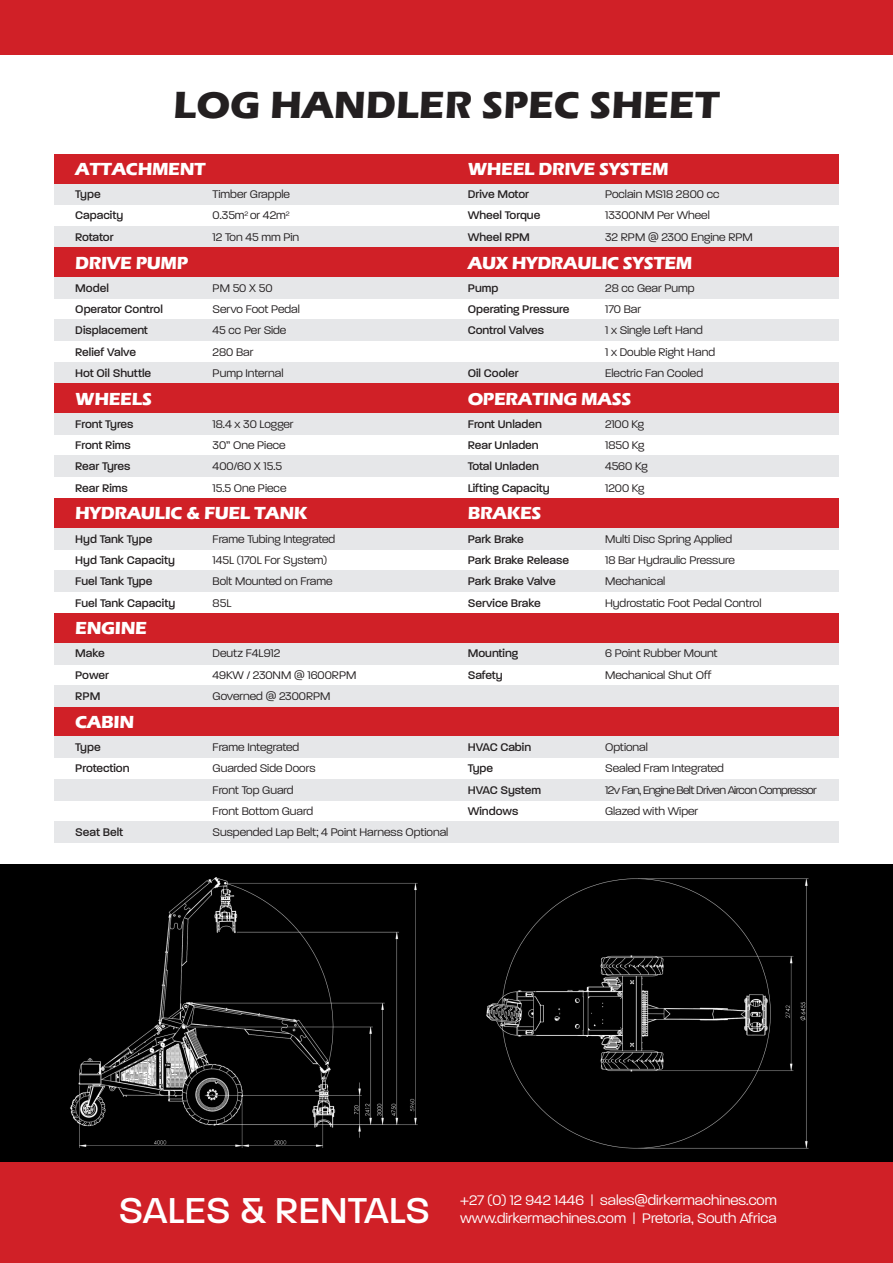
<style>
.page{position:relative;width:893px;height:1263px;background:#fff}
.page>*{position:absolute;margin:0;border:0;box-sizing:border-box;transform-origin:0 0}
.t1{font:700 39px "Eras ITC";color:#231f20}
.t2{font:500 39px "Paralucent";color:#fff}
.t3{font:700 18px "Eras ITC";letter-spacing:-.02em;color:#fff}
.t4{font:300 15px "Paralucent";color:#fff}
.t5{font:300 12px "Paralucent";color:#231f20}
.t6{font:500 12px "Paralucent";color:#231f20}
.t7{font:300 12px "Paralucent";letter-spacing:-.045em;color:#231f20}
.t8{font:500 12px "Paralucent";letter-spacing:-.02em;color:#231f20}
</style>
<div class="page">
<div style="left:54px;top:821px;width:785px;height:22px;background:#e6e7e9"></div>
<div style="left:0;top:1161px;width:893px;height:102px;background:#d02027"></div>
<div style="left:0;top:864px;width:893px;height:297px;background:#000"></div>
<img style="left:70px;top:877px;width:739px;height:272px">
<div style="left:54px;top:226px;width:785px;height:21px;background:#e6e7e9"></div>
<div style="left:54px;top:320px;width:785px;height:21px;background:#e6e7e9"></div>
<div style="left:54px;top:456px;width:785px;height:21px;background:#e6e7e9"></div>
<div style="left:54px;top:571px;width:785px;height:21px;background:#e6e7e9"></div>
<div style="left:54px;top:362px;width:785px;height:21px;background:#e6e7e9"></div>
<div style="left:54px;top:643px;width:785px;height:21px;background:#e6e7e9"></div>
<div style="left:54px;top:184px;width:785px;height:21px;background:#e6e7e9"></div>
<div style="left:54px;top:277px;width:785px;height:21px;background:#e6e7e9"></div>
<div style="left:54px;top:413px;width:785px;height:21px;background:#e6e7e9"></div>
<div style="left:54px;top:528px;width:785px;height:21px;background:#e6e7e9"></div>
<div style="left:54px;top:685px;width:785px;height:22px;background:#e6e7e9"></div>
<div style="left:54px;top:154px;width:785px;height:30px;background:#d02027"></div>
<div style="left:54px;top:247px;width:785px;height:30px;background:#d02027"></div>
<div style="left:54px;top:383px;width:785px;height:30px;background:#d02027"></div>
<div style="left:54px;top:498px;width:785px;height:30px;background:#d02027"></div>
<div style="left:54px;top:613px;width:785px;height:30px;background:#d02027"></div>
<div style="left:54px;top:707px;width:785px;height:29px;background:#d02027"></div>
<div style="left:54px;top:736px;width:785px;height:22px;background:#e6e7e9"></div>
<div style="left:54px;top:779px;width:785px;height:21px;background:#e6e7e9"></div>
<div style="left:0;top:0;width:893px;height:54px;background:#d02027"></div>
<p class="t1" style="left:173px;top:82px;width:547px">LOG HANDLER SPEC SHEET</p>
<p class="t3" style="left:75px;top:159px;width:132px">ATTACHMENT</p>
<p class="t6" style="left:75px;top:187px;width:27px">Type</p>
<p class="t6" style="left:75px;top:209px;width:50px">Capacity</p>
<p class="t8" style="left:75px;top:230px;width:40px">Rotator</p>
<p class="t3" style="left:75px;top:252px;width:114px">DRIVE PUMP</p>
<p class="t6" style="left:75px;top:281px;width:35px">Model</p>
<p class="t6" style="left:75px;top:302px;width:89px">Operator Control</p>
<p class="t6" style="left:75px;top:323px;width:74px">Displacement</p>
<p class="t6" style="left:75px;top:345px;width:62px">Relief Valve</p>
<p class="t6" style="left:75px;top:366px;width:78px">Hot Oil Shuttle</p>
<p class="t3" style="left:75px;top:388px;width:78px">WHEELS</p>
<p class="t6" style="left:75px;top:417px;width:60px">Front Tyres</p>
<p class="t6" style="left:75px;top:438px;width:57px">Front Rims</p>
<p class="t6" style="left:75px;top:459px;width:57px">Rear Tyres</p>
<p class="t6" style="left:75px;top:481px;width:54px">Rear Rims</p>
<p class="t5" style="left:213px;top:187px;width:79px">Timber Grapple</p>
<p class="t5" style="left:213px;top:209px;width:79px">0.35m<sup>2</sup> or 42m<sup>2</sup></p>
<p class="t5" style="left:213px;top:230px;width:88px">12 Ton 45 mm Pin</p>
<p class="t5" style="left:213px;top:281px;width:61px">PM 50 X 50</p>
<p class="t5" style="left:213px;top:302px;width:89px">Servo Foot Pedal</p>
<p class="t5" style="left:213px;top:324px;width:75px">45 cc Per Side</p>
<p class="t5" style="left:213px;top:345px;width:42px">280 Bar</p>
<p class="t5" style="left:213px;top:366px;width:72px">Pump Internal</p>
<p class="t5" style="left:213px;top:417px;width:82px">18.4 x 30 Logger</p>
<p class="t5" style="left:213px;top:438px;width:75px">30” One Piece</p>
<p class="t5" style="left:213px;top:460px;width:71px">400/60 X 15.5</p>
<p class="t5" style="left:213px;top:481px;width:75px">15.5 One Piece</p>
<p class="t3" style="left:75px;top:503px;width:234px">HYDRAULIC &amp; FUEL TANK</p>
<p class="t6" style="left:75px;top:532px;width:79px">Hyd Tank Type</p>
<p class="t6" style="left:75px;top:553px;width:101px">Hyd Tank Capacity</p>
<p class="t6" style="left:75px;top:574px;width:79px">Fuel Tank Type</p>
<p class="t6" style="left:75px;top:596px;width:101px">Fuel Tank Capacity</p>
<p class="t3" style="left:75px;top:618px;width:73px">ENGINE</p>
<p class="t6" style="left:75px;top:646px;width:31px">Make</p>
<p class="t6" style="left:75px;top:668px;width:35px">Power</p>
<p class="t6" style="left:75px;top:689px;width:27px">RPM</p>
<p class="t3" style="left:75px;top:711px;width:60px">CABIN</p>
<p class="t6" style="left:75px;top:740px;width:27px">Type</p>
<p class="t6" style="left:75px;top:761px;width:56px">Protection</p>
<p class="t6" style="left:75px;top:825px;width:50px">Seat Belt</p>
<p class="t5" style="left:213px;top:532px;width:124px">Frame Tubing Integrated</p>
<p class="t5" style="left:213px;top:553px;width:116px">145L (170L For System)</p>
<p class="t5" style="left:213px;top:574px;width:121px">Bolt Mounted on Frame</p>
<p class="t5" style="left:213px;top:596px;width:20px">85L</p>
<p class="t5" style="left:213px;top:647px;width:69px">Deutz F4L912</p>
<p class="t5" style="left:213px;top:668px;width:145px">49KW / 230NM @ 1600RPM</p>
<p class="t5" style="left:213px;top:689px;width:119px">Governed @ 2300RPM</p>
<p class="t5" style="left:213px;top:740px;width:88px">Frame Integrated</p>
<p class="t5" style="left:213px;top:762px;width:104px">Guarded Side Doors</p>
<p class="t5" style="left:213px;top:783px;width:83px">Front Top Guard</p>
<p class="t5" style="left:213px;top:804px;width:102px">Front Bottom Guard</p>
<p class="t5" style="left:213px;top:825px;width:237px">Suspended Lap Belt; 4 Point Harness Optional</p>
<p class="t3" style="left:468px;top:159px;width:202px">WHEEL DRIVE SYSTEM</p>
<p class="t6" style="left:468px;top:187px;width:63px">Drive Motor</p>
<p class="t6" style="left:468px;top:209px;width:74px">Wheel Torque</p>
<p class="t6" style="left:468px;top:230px;width:64px">Wheel RPM</p>
<p class="t5" style="left:605px;top:187px;width:116px">Poclain MS18 2800 cc</p>
<p class="t5" style="left:605px;top:209px;width:106px">13300NM Per Wheel</p>
<p class="t5" style="left:605px;top:230px;width:149px">32 RPM @ 2300 Engine RPM</p>
<p class="t3" style="left:468px;top:252px;width:226px">AUX HYDRAULIC SYSTEM</p>
<p class="t6" style="left:468px;top:281px;width:32px">Pump</p>
<p class="t6" style="left:468px;top:302px;width:103px">Operating Pressure</p>
<p class="t6" style="left:468px;top:323px;width:78px">Control Valves</p>
<p class="t6" style="left:468px;top:366px;width:52px">Oil Cooler</p>
<p class="t5" style="left:605px;top:281px;width:91px">28 cc Gear Pump</p>
<p class="t5" style="left:605px;top:302px;width:37px">170 Bar</p>
<p class="t5" style="left:605px;top:324px;width:99px">1 x Single Left Hand</p>
<p class="t5" style="left:605px;top:345px;width:111px">1 x Double Right Hand</p>
<p class="t5" style="left:605px;top:366px;width:99px">Electric Fan Cooled</p>
<p class="t3" style="left:468px;top:388px;width:165px">OPERATING MASS</p>
<p class="t6" style="left:468px;top:417px;width:76px">Front Unladen</p>
<p class="t6" style="left:468px;top:438px;width:73px">Rear Unladen</p>
<p class="t6" style="left:468px;top:459px;width:73px">Total Unladen</p>
<p class="t6" style="left:468px;top:481px;width:84px">Lifting Capacity</p>
<p class="t3" style="left:468px;top:503px;width:75px">BRAKES</p>
<p class="t6" style="left:468px;top:532px;width:58px">Park Brake</p>
<p class="t6" style="left:468px;top:553px;width:103px">Park Brake Release</p>
<p class="t6" style="left:468px;top:574px;width:89px">Park Brake Valve</p>
<p class="t6" style="left:468px;top:596px;width:75px">Service Brake</p>
<p class="t6" style="left:468px;top:646px;width:52px">Mounting</p>
<p class="t6" style="left:468px;top:668px;width:36px">Safety</p>
<p class="t6" style="left:468px;top:740px;width:65px">HVAC Cabin</p>
<p class="t6" style="left:468px;top:761px;width:27px">Type</p>
<p class="t6" style="left:468px;top:783px;width:75px">HVAC System</p>
<p class="t6" style="left:468px;top:804px;width:52px">Windows</p>
<p class="t5" style="left:605px;top:417px;width:41px">2100 Kg</p>
<p class="t5" style="left:605px;top:438px;width:41px">1850 Kg</p>
<p class="t5" style="left:605px;top:460px;width:44px">4560 Kg</p>
<p class="t5" style="left:605px;top:481px;width:41px">1200 Kg</p>
<p class="t5" style="left:605px;top:532px;width:129px">Multi Disc Spring Applied</p>
<p class="t5" style="left:605px;top:553px;width:131px">18 Bar Hydraulic Pressure</p>
<p class="t5" style="left:605px;top:574px;width:62px">Mechanical</p>
<p class="t5" style="left:605px;top:596px;width:158px">Hydrostatic Foot Pedal Control</p>
<p class="t5" style="left:605px;top:647px;width:114px">6 Point Rubber Mount</p>
<p class="t5" style="left:605px;top:668px;width:108px">Mechanical Shut Off</p>
<p class="t5" style="left:605px;top:740px;width:44px">Optional</p>
<p class="t5" style="left:605px;top:762px;width:120px">Sealed Fram Integrated</p>
<p class="t7" style="left:605px;top:783px;width:213px">12v Fan, Engine Belt Driven Aircon Compressor</p>
<p class="t5" style="left:605px;top:804px;width:95px">Glazed with Wiper</p>
<p class="t2" style="left:119px;top:1187px;width:313px">SALES &amp; RENTALS</p>
<p class="t4" style="left:460px;top:1191px;width:318px">+27 (0) 12 942 1446 | sales@dirkermachines.com</p>
<p class="t4" style="left:460px;top:1209px;width:318px">www.dirkermachines.com | Pretoria, South Africa</p>
</div>
